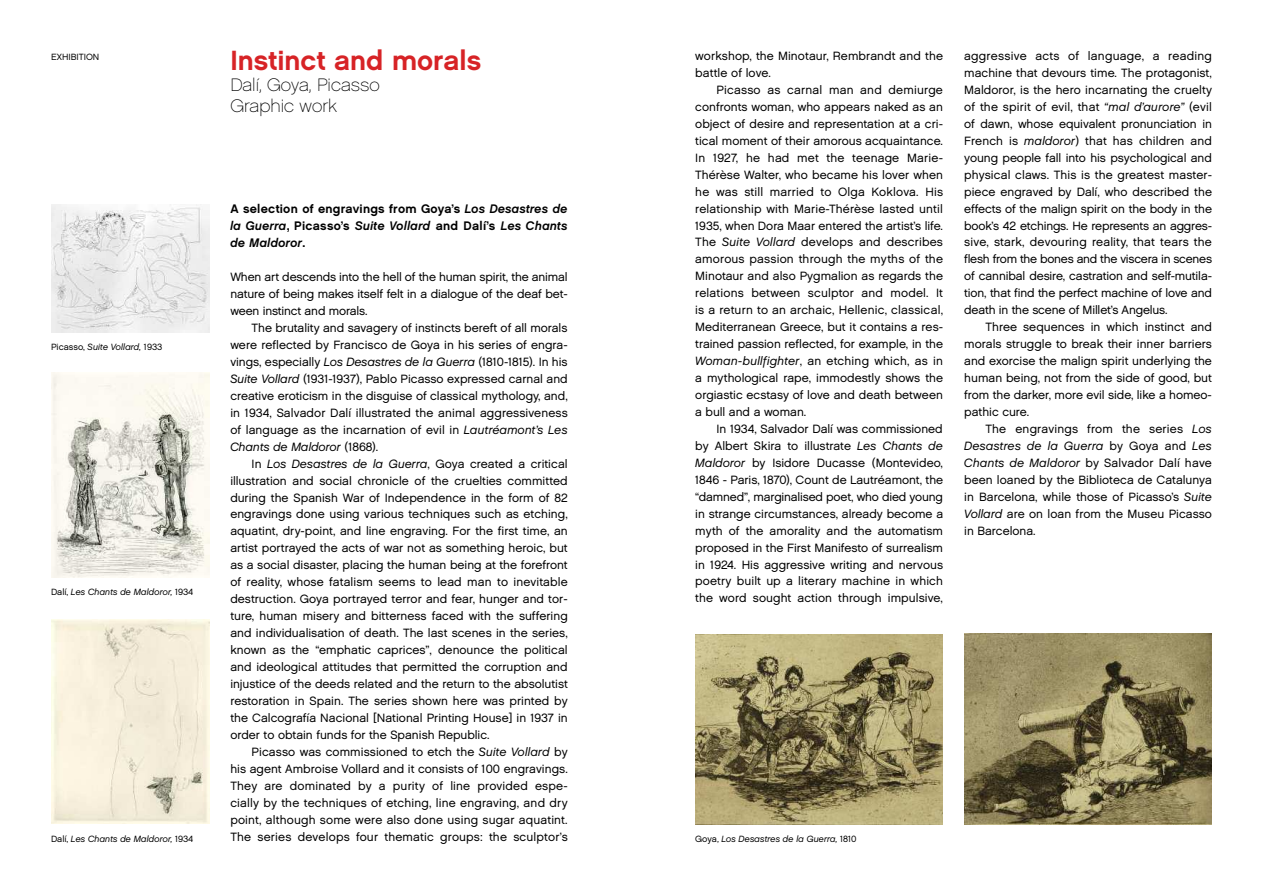
<style>
.page{position:relative;width:1263px;height:893px;background:#fff}
.page>*{position:absolute;margin:0;border:0;box-sizing:border-box;transform-origin:0 0}
.t1{font:27.75px "Chalet New York Nineteen Sixty";color:#d72326}
.t2{font:18px/21px "Chalet Paris Nineteen Sixty";color:#000}
.t3{font:12.3px/17px "Chalet Oblique New York";letter-spacing:.02em;color:#000}
.t4{font:12.3px "Chalet New York Nineteen Sixty";letter-spacing:.02em;color:#000}
.t5{font:12px/17px "Chalet London Nineteen Sixty";letter-spacing:.005em;color:#000;text-align:justify}
.t6{font:12px "Chalet Oblique London";color:#000}
.t7{font:9px "Chalet Oblique London";color:#000}
.t8{font:9px "Chalet London Nineteen Sixty";color:#000}
.s1{font-family:"Chalet London Nineteen Sixty"}
.s2{font-family:"Chalet Oblique New York"}
.s3{font-family:"Chalet New York Nineteen Sixty"}
.s4{font-family:"Chalet Oblique London"}
.s5{font-family:"Chalet London Nineteen Sixty";font-style:italic}
</style>
<div class="page">
<img style="left:695px;top:635px;width:248px;height:189px">
<img style="left:964px;top:634px;width:248px;height:190px">
<img style="left:51px;top:373px;width:158px;height:204px">
<img style="left:51px;top:205px;width:158px;height:127px">
<img style="left:51px;top:620px;width:158px;height:204px">
<p class="t8" style="left:51px;top:52px;width:50px">EXHIBITION</p>
<p class="t7" style="left:51px;top:342px;width:113px"><span class="s1">Picasso,</span> Suite Vollard, <span class="s1">1933</span></p>
<p class="t7" style="left:51px;top:587px;width:144px"><span class="s1">Dalí,</span> Les Chants de Maldoror, <span class="s1">1934</span></p>
<p class="t7" style="left:51px;top:834px;width:144px"><span class="s1">Dalí,</span> Les Chants de Maldoror, <span class="s1">1934</span></p>
<h1 class="t1" style="left:230px;top:44px;width:252px">Instinct and morals</h1>
<h2 class="t2" style="left:230px;top:74px;width:151px">Dalí, Goya, Picasso<br>Graphic work</h2>
<p class="t4" style="left:230px;top:202px;width:339px">A selection of engravings from Goya’s <span class="s2">Los Desastres de</span></p>
<p class="t3" style="left:230px;top:218px;width:339px">la Guerra<span class="s3">, Picasso’s</span> Suite Vollard <span class="s3">and Dalí’s</span> Les Chants de Maldoror<span class="s3">.</span></p>
<p class="t5" style="left:230px;top:269px;width:339px">When art descends into the hell of the human spirit, the animal nature of being makes itself felt in a dialogue of the deaf bet&shy;ween instinct and morals.</p>
<p class="t5" style="left:230px;top:319px;width:339px;text-indent:21px">The brutality and savagery of instincts bereft of all morals were reflected by Francisco de Goya in his series of engra&shy;vings, especially <span class="s4">Los Desastres de la Guerra</span> (1810-1815). In his <span class="s4">Suite Vollard</span> (1931-1937), Pablo Picasso expressed carnal and creative eroticism in the disguise of classical mythology, and, in 1934, Salvador Dalí illustrated the animal aggressiveness of language as the incarnation of evil in <span class="s4">Lautréamont’s Les</span></p>
<p class="t6" style="left:230px;top:439px;width:149px">Chants de Maldoror <span class="s1">(1868).</span></p>
<p class="t5" style="left:230px;top:455px;width:339px;text-indent:21px">In <span class="s4">Los Desastres de la Guerra</span>, Goya created a critical illustration and social chronicle of the cruelties committed during the Spanish War of Independence in the form of 82 engravings done using various techniques such as etching, aquatint, dry-point, and line engraving. For the first time, an artist portrayed the acts of war not as something heroic, but as a social disaster, placing the human being at the forefront of reality, whose fatalism seems to lead man to inevitable destruction. Goya portrayed terror and fear, hunger and tor&shy;ture, human misery and bitterness faced with the suffering and individualisation of death. The last scenes in the series, known as the “emphatic caprices”, denounce the political and ideological attitudes that permitted the corruption and injustice of the deeds related and the return to the absolutist restoration in Spain. The series shown here was printed by the Calcografía Nacional [National Printing House] in 1937 in order to obtain funds for the Spanish Republic.</p>
<p class="t5" style="left:230px;top:743px;width:339px;text-indent:21px">Picasso was commissioned to etch the <span class="s4">Suite Vollard</span> by his agent Ambroise Vollard and it consists of 100 engravings.<br>They are dominated by a purity of line provided espe&shy;cially by the techniques of etching, line engraving, and dry point, although some were also done using sugar aquatint.<br>The series develops four thematic groups: the sculptor’s</p>
<p class="t5" style="left:695px;top:47px;width:249px">workshop, the Minotaur, Rembrandt and the battle of love.</p>
<p class="t5" style="left:695px;top:81px;width:249px;text-indent:21px">Picasso as carnal man and demiurge confronts woman, who appears naked as an object of desire and representation at a cri&shy;tical moment of their amorous acquaintance.<br>In 1927, he had met the teenage Marie-Thérèse Walter, who became his lover when he was still married to Olga Koklova. His relationship with Marie-Thérèse lasted until 1935, when Dora Maar entered the artist’s life.<br>The <span class="s4">Suite Vollard</span> develops and describes amorous passion through the myths of the Minotaur and also Pygmalion as regards the relations between sculptor and model. It is a return to an archaic, Hellenic, classical, Mediterranean Greece, but it contains a res&shy;trained passion reflected, for example, in the <span class="s4">Woman-bullfighter</span>, an etching which, as in a mythological rape, immodestly shows the orgiastic ecstasy of love and death between a bull and a woman.</p>
<p class="t5" style="left:695px;top:420px;width:249px;text-indent:21px">In 1934, Salvador Dalí was commissioned by Albert Skira to illustrate <span class="s4">Les Chants de Maldoror</span> by Isidore Ducasse (Montevideo, 1846 - Paris, 1870), Count de Lautréamont, the “damned”, marginalised poet, who died young in strange circumstances, already become a myth of the amorality and the automatism proposed in the First Manifesto of surrealism in 1924. His aggressive writing and nervous poetry built up a literary machine in which the word sought action through impulsive,</p>
<p class="t5" style="left:964px;top:47px;width:249px">aggressive acts of language, a reading machine that devours time. The protagonist, Maldoror, is the hero incarnating the cruelty of the spirit of evil, that <span class="s4">“mal d’aurore”</span> (evil of dawn, whose equivalent pronunciation in French is <span class="s4">maldoror</span>) that has children and young people fall into his psychological and physical claws. This is the greatest master&shy;piece engraved by Dalí, who described the effects of the malign spirit on the body in the book’s 42 etchings. He represents an aggres&shy;sive, stark, devouring reality, that tears the flesh from the bones and the viscera in scenes of cannibal desire, castration and self-mutila&shy;tion, that find the perfect machine of love and death in the scene of Millet’s Angelus.</p>
<p class="t5" style="left:964px;top:319px;width:249px;text-indent:21px">Three sequences in which instinct and morals struggle to break their inner barriers and exorcise the malign spirit underlying the human being, not from the side of good, but from the darker, more evil side, like a homeo&shy;pathic cure.</p>
<p class="t5" style="left:985px;top:420px;width:228px">The engravings from the series <span class="s4">Los</span></p>
<p class="t6" style="left:964px;top:439px;width:249px">Desastres de la Guerra <span class="s1">by Goya and</span> Les</p>
<p class="t5" style="left:964px;top:454px;width:249px"><span class="s4">Chants de Maldoror</span> by Salvador Dalí have been loaned by the Biblioteca de Catalunya in Barcelona, while those of Picasso’s <span class="s4">Suite Vollard</span> are on loan from the Museu Picasso in Barcelona.</p>
<p class="t7" style="left:695px;top:834px;width:163px"><span class="s1">Goya</span><span class="s5">,</span> Los Desastres de la Guerra, <span class="s1">1810</span></p>
</div>
